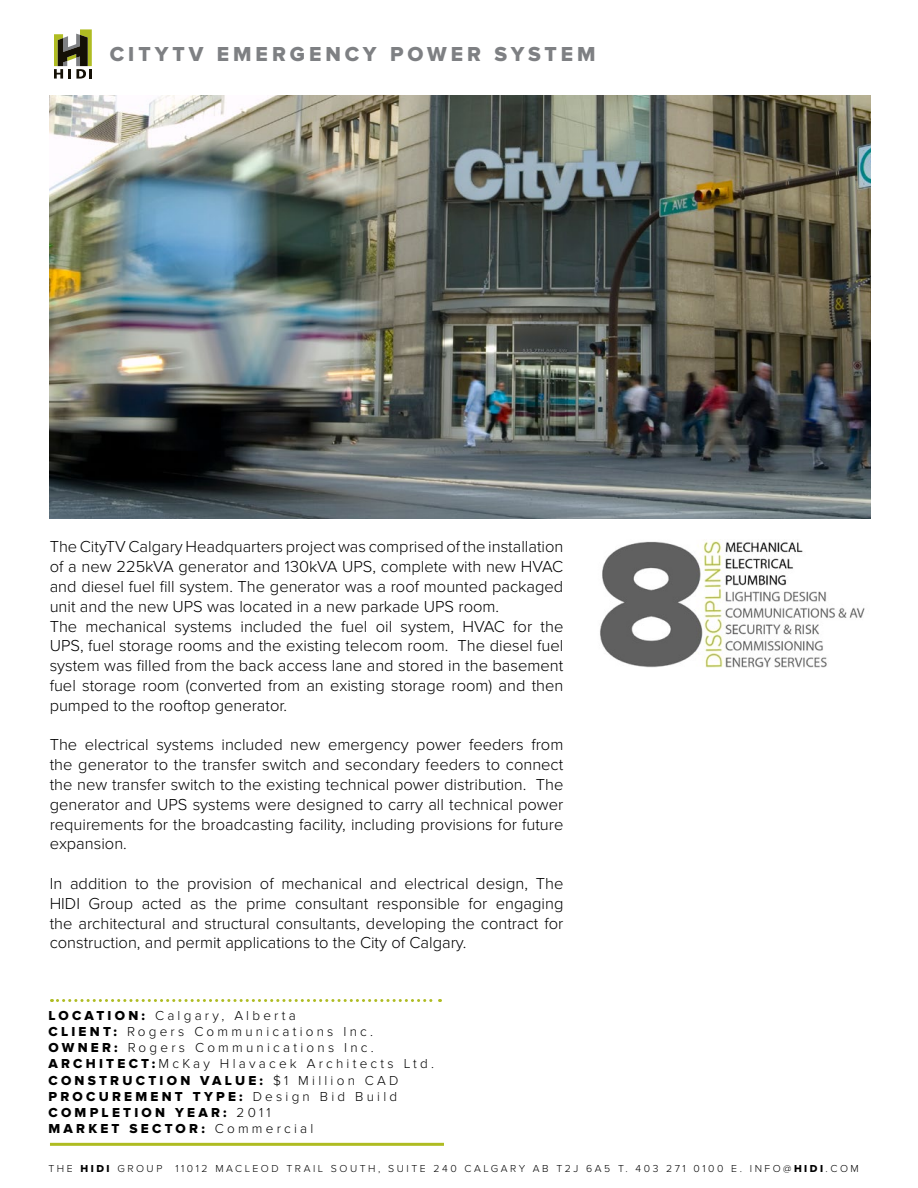
<style>
.page{position:relative;width:918px;height:1188px;background:#fff}
.page>*{position:absolute;margin:0;border:0;box-sizing:border-box;transform-origin:0 0}
.t1{font:21px "Proxima Nova Extrabld";letter-spacing:.19em;color:#7e8083}
.t2{font:300 16.5px/19.8px "Proxima Nova";color:#000;text-align:justify}
.t3{font:300 13.5px/16.2px "Proxima Nova";letter-spacing:.24em;color:#000}
.t4{font:13.5px/16.2px "Proxima Nova Extrabld";letter-spacing:.24em;color:#000}
.t5{font:300 10.5px "Proxima Nova";letter-spacing:.24em;color:#000}
.s1{font-family:"Proxima Nova Extrabld";font-weight:400}
.s2{font-family:"Proxima Nova";font-weight:300}
</style>
<div class="page">
<svg style="left:54px;top:29px;width:38px;height:50px"></svg>
<img style="left:600px;top:541px;width:265px;height:126px">
<hr style="left:50px;top:1143px;width:394px;height:3px;background:#afbc22">
<svg style="left:51px;top:999px;width:390px;height:3px"></svg>
<img style="left:50px;top:95px;width:820px;height:423px">
<p class="t1" style="left:110px;top:42px;width:487px">CITYTV EMERGENCY POWER SYSTEM</p>
<p class="t2" style="left:50px;top:537px;width:515px;text-align:left">The CityTV Calgary Headquarters project was comprised of the installation of a new 225kVA generator and 130kVA UPS, complete with new HVAC and diesel fuel fill system. The generator was a roof mounted packaged unit and the new UPS was located in a new parkade UPS room.<br>The mechanical systems included the fuel oil system, HVAC for the UPS, fuel storage rooms and the existing telecom room. The diesel fuel system was filled from the back access lane and stored in the basement fuel storage room (converted from an existing storage room) and then pumped to the rooftop generator.</p>
<p class="t2" style="left:50px;top:735px;width:515px">The electrical systems included new emergency power feeders from the generator to the transfer switch and secondary feeders to connect the new transfer switch to the existing technical power distribution. The generator and UPS systems were designed to carry all technical power requirements for the broadcasting facility, including provisions for future expansion.</p>
<p class="t2" style="left:50px;top:874px;width:515px">In addition to the provision of mechanical and electrical design, The HIDI Group acted as the prime consultant responsible for engaging the architectural and structural consultants, developing the contract for construction, and permit applications to the City of Calgary.</p>
<p class="t3" style="left:49px;top:1007px;width:387px"><span class="s1">LOCATION:</span> Calgary, Alberta<br><span class="s1">CLIENT:</span> Rogers Communications Inc.<br><span class="s1">OWNER:</span> Rogers Communications Inc.<br><span class="s1">ARCHITECT:</span>McKay Hlavacek Architects Ltd.</p>
<p class="t4" style="left:49px;top:1072px;width:352px">CONSTRUCTION VALUE: <span class="s2">$1 Million CAD<br></span>PROCUREMENT TYPE: <span class="s2">Design Bid Build<br></span>COMPLETION YEAR: <span class="s2">2011<br></span>MARKET SECTOR: <span class="s2">Commercial</span></p>
<p class="t5" style="left:49px;top:1163px;width:812px">THE <span class="s1">HIDI</span> GROUP 11012 MACLEOD TRAIL SOUTH, SUITE 240 CALGARY AB T2J 6A5 T. 403 271 0100 E. INFO@<span class="s1">HIDI</span>.COM</p>
</div>
